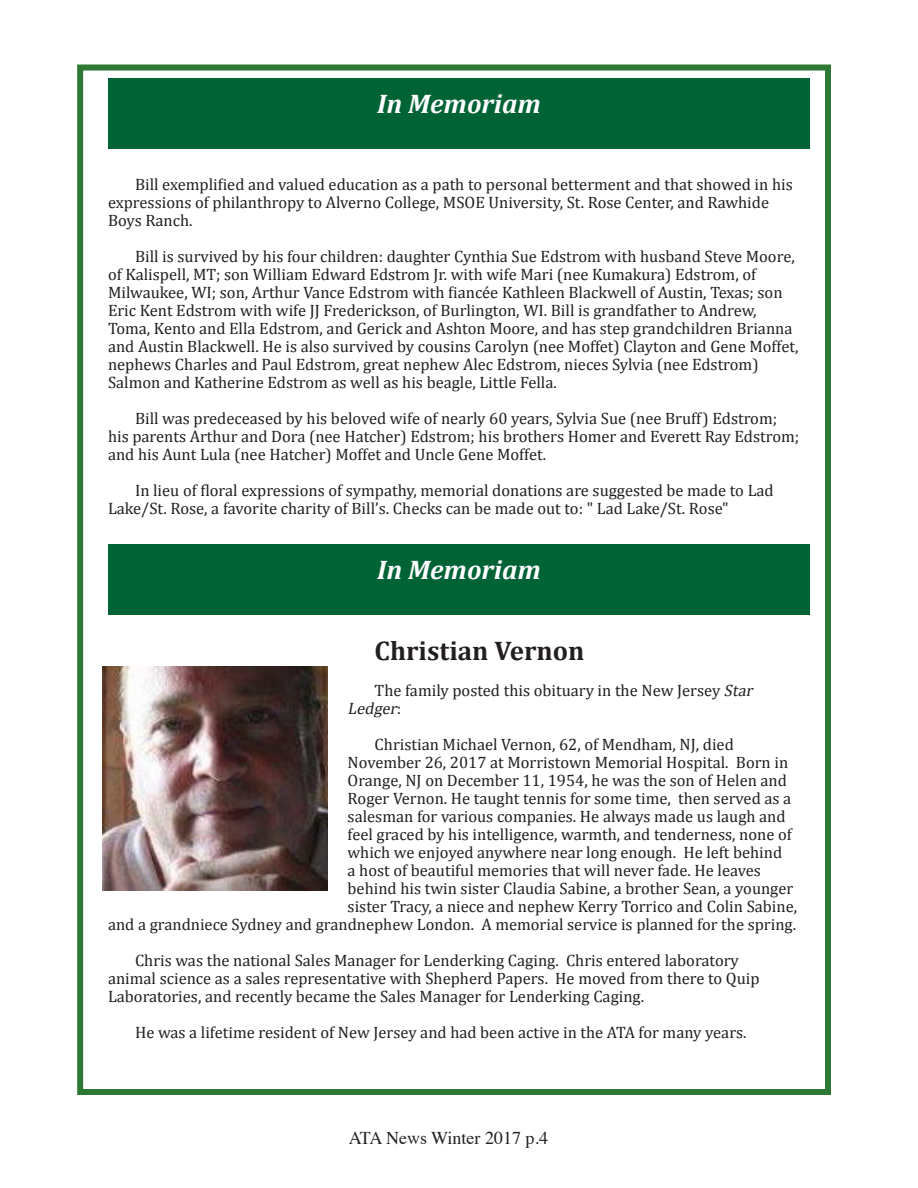
<style>
.page{position:relative;width:918px;height:1188px;background:#fff}
.page>*{position:absolute;margin:0;border:0;box-sizing:border-box;transform-origin:0 0}
.Subhead_1{font:italic 700 27px "Cambria";color:#fff}
.Body_text{font:700 27px "Cambria";color:#231f20}
.t1{font:18px "Times";color:#231f20}
.Body_text-2{font:16.5px/18px "Cambria";color:#231f20}
.s1{font-style:italic}
</style>
<div class="page">
<div style="left:77px;top:64px;width:754px;height:1031px;border:6px solid #2d7934"></div>
<div style="left:108px;top:78px;width:702px;height:71px;background:#006336"></div>
<div style="left:108px;top:544px;width:702px;height:71px;background:#006336"></div>
<img style="left:102px;top:666px;width:225px;height:225px">
<p class="Subhead_1" style="left:377px;top:84px;width:165px">In Memoriam</p>
<p class="Body_text-2" style="left:108px;top:175px;width:686px;text-indent:27px">Bill exemplified and valued education as a path to personal betterment and that showed in his expressions of philanthropy to Alverno College, MSOE University, St. Rose Center, and Rawhide<br>Boys Ranch.</p>
<p class="Body_text-2" style="left:108px;top:247px;width:692px;text-indent:27px">Bill is survived by his four children: daughter Cynthia Sue Edstrom with husband Steve Moore, of Kalispell, MT; son William Edward Edstrom Jr. with wife Mari (nee Kumakura) Edstrom, of Milwaukee, WI; son, Arthur Vance Edstrom with fiancée Kathleen Blackwell of Austin, Texas; son Eric Kent Edstrom with wife JJ Frederickson, of Burlington, WI. Bill is grandfather to Andrew, Toma, Kento and Ella Edstrom, and Gerick and Ashton Moore, and has step grandchildren Brianna and Austin Blackwell. He is also survived by cousins Carolyn (nee Moffet) Clayton and Gene Moffet, nephews Charles and Paul Edstrom, great nephew Alec Edstrom, nieces Sylvia (nee Edstrom)<br>Salmon and Katherine Edstrom as well as his beagle, Little Fella.</p>
<p class="Body_text-2" style="left:108px;top:409px;width:693px;text-indent:27px">Bill was predeceased by his beloved wife of nearly 60 years, Sylvia Sue (nee Bruff) Edstrom; his parents Arthur and Dora (nee Hatcher) Edstrom; his brothers Homer and Everett Ray Edstrom; and his Aunt Lula (nee Hatcher) Moffet and Uncle Gene Moffet.</p>
<p class="Body_text-2" style="left:108px;top:481px;width:667px;text-indent:27px">In lieu of floral expressions of sympathy, memorial donations are suggested be made to Lad<br>Lake/St. Rose, a favorite charity of Bill’s. Checks can be made out to: " Lad Lake/St. Rose"</p>
<p class="Subhead_1" style="left:377px;top:551px;width:165px">In Memoriam</p>
<p class="Body_text" style="left:375px;top:632px;width:211px">Christian Vernon</p>
<p class="Body_text-2" style="left:348px;top:682px;width:423px;text-indent:27px">The family posted this obituary in the New Jersey <span class="s1">Star<br>Ledger</span>:</p>
<p class="Body_text-2" style="left:375px;top:736px;width:361px">Christian Michael Vernon, 62, of Mendham, NJ, died</p>
<p class="Body_text-2" style="left:348px;top:754px;width:442px">November 26, 2017 at Morristown Memorial Hospital. Born in</p>
<p class="Body_text-2" style="left:348px;top:772px;width:441px">Orange, NJ on December 11, 1954, he was the son of Helen and</p>
<p class="Body_text-2" style="left:348px;top:790px;width:445px">Roger Vernon. He taught tennis for some time, then served as a</p>
<p class="Body_text-2" style="left:348px;top:808px;width:439px">salesman for various companies. He always made us laugh and</p>
<p class="Body_text-2" style="left:348px;top:826px;width:446px">feel graced by his intelligence, warmth, and tenderness, none of</p>
<p class="Body_text-2" style="left:348px;top:844px;width:436px">which we enjoyed anywhere near long enough. He left behind</p>
<p class="Body_text-2" style="left:348px;top:862px;width:415px">a host of beautiful memories that will never fade. He leaves</p>
<p class="Body_text-2" style="left:348px;top:880px;width:447px">behind his twin sister Claudia Sabine, a brother Sean, a younger</p>
<p class="Body_text-2" style="left:348px;top:898px;width:451px">sister Tracy, a niece and nephew Kerry Torrico and Colin Sabine,</p>
<p class="Body_text-2" style="left:108px;top:916px;width:690px">and a grandniece Sydney and grandnephew London. A memorial service is planned for the spring.</p>
<p class="Body_text-2" style="left:108px;top:952px;width:653px;text-indent:27px">Chris was the national Sales Manager for Lenderking Caging. Chris entered laboratory animal science as a sales representative with Shepherd Papers. He moved from there to Quip<br>Laboratories, and recently became the Sales Manager for Lenderking Caging.</p>
<p class="Body_text-2" style="left:135px;top:1024px;width:613px">He was a lifetime resident of New Jersey and had been active in the ATA for many years.</p>
<p class="t1" style="left:349px;top:1121px;width:201px">ATA News Winter 2017 p.4</p>
</div>
